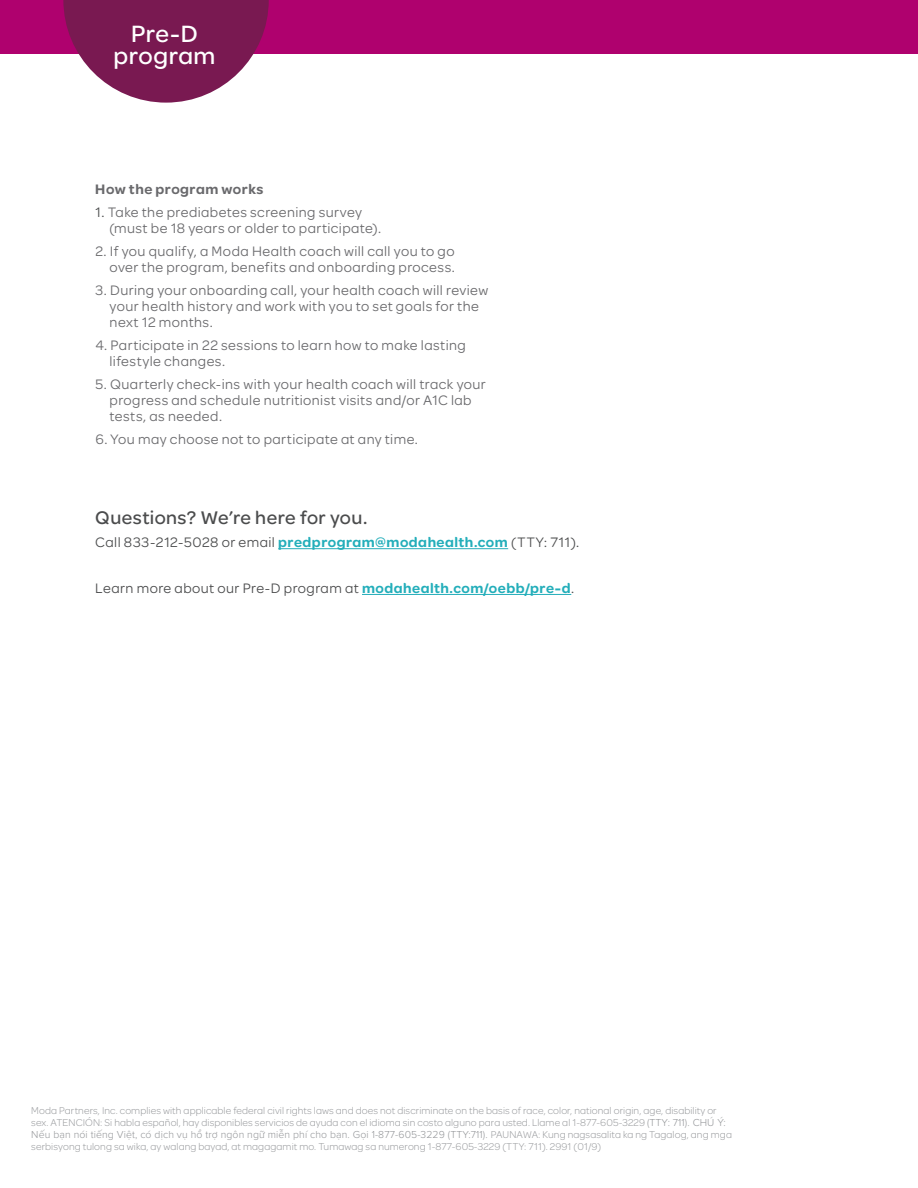
<style>
.page{position:relative;width:918px;height:1188px;background:#fff}
.page>*{position:absolute;margin:0;border:0;box-sizing:border-box;transform-origin:0 0}
.t1{font:500 25.2px/21.8px "Omnes Moda";letter-spacing:.02em;color:#fff;text-align:center}
.t2{font:500 19.5px "Omnes Moda";letter-spacing:.02em;color:#4b4c4d}
.t3{font:14.7px/16.2px "Omnes Moda";letter-spacing:.03em;color:#69696c}
.t4{font:14.7px "Omnes Moda";letter-spacing:.03em;color:#4b4c4d}
.t5{font:600 14.7px "Omnes Moda";letter-spacing:.035em;color:#69696c}
.t6{font:300 10.5px/12px "Omnes Moda";letter-spacing:.01em;color:#939598}
.t7{font:300 10.5px "Proxima Nova";letter-spacing:.01em;color:#939598}
.s1{color:#4b4c4d}
.s2{font-weight:600;color:#23aeba}
.s3{font-family:"Proxima Nova"}
.s4{font-family:"Omnes Moda"}
</style>
<div class="page">
<div style="left:0;top:0;width:918px;height:54px;background:#af016e"></div>
<svg style="left:63px;top:0;width:206px;height:103px"></svg>
<hr style="left:278px;top:548px;width:230px;height:1px;background:#23aeba">
<hr style="left:362px;top:594px;width:209px;height:1px;background:#23aeba">
<h1 class="t1" style="left:114px;top:21px;width:103px">Pre-D program</h1>
<p class="t5" style="left:95px;top:179px;width:170px">How the program works</p>
<p class="t3" style="left:110px;top:203px;width:273px;text-indent:-14px"><span class="s1">1.</span> Take the prediabetes screening survey (must be 18 years or older to participate).</p>
<p class="t3" style="left:95px;top:242px;width:361px;text-align:right">2. If you qualify, a Moda Health coach will call you to go over the program, benefits and onboarding process.</p>
<p class="t3" style="left:110px;top:281px;width:380px;text-indent:-14px">3. During your onboarding call, your health coach will review your health history and work with you to set goals for the next 12 months.</p>
<p class="t3" style="left:110px;top:336px;width:358px;text-indent:-14px">4. Participate in 22 sessions to learn how to make lasting lifestyle changes.</p>
<p class="t3" style="left:110px;top:375px;width:378px;text-indent:-14px">5. Quarterly check-ins with your health coach will track your progress and schedule nutritionist visits and/or A1C lab tests, as needed.</p>
<p class="t3" style="left:95px;top:430px;width:324px">6. You may choose not to participate at any time.</p>
<h2 class="t2" style="left:95px;top:504px;width:274px">Questions? We’re here for you.</h2>
<p class="t4" style="left:95px;top:532px;width:485px">Call 833-212-5028 or email <span class="s2">predprogram@modahealth.com</span> (TTY: 711).</p>
<p class="t4" style="left:95px;top:578px;width:481px">Learn more about our Pre-D program at <span class="s2">modahealth.com/oebb/pre-d</span>.</p>
<p class="t6" style="left:31px;top:1105px;width:696px">Moda Partners, Inc. complies with applicable federal civil rights laws and does not discriminate on the basis of race, color, national origin, age, disability or sex. ATENCIÓN: Si habla español, hay disponibles servicios de ayuda con el idioma sin costo alguno para usted. Llame al 1-877-605-3229 <span class="s3">(TTY: 711). CHÚ Ý:</span></p>
<p class="t7" style="left:31px;top:1127px;width:702px">Nếu bạn nói tiếng Việt, có dịch vụ hổ trợ ngôn ngữ miễn phí cho bạn. Gọi 1-877-605-3229 (TTY:711). <span class="s4">PAUNAWA: Kung nagsasalita ka ng Tagalog, ang mga</span></p>
<p class="t6" style="left:31px;top:1141px;width:571px">serbisyong tulong sa wika, ay walang bayad, at magagamit mo. Tumawag sa numerong 1-877-605-3229 (TTY: 711). 2991 (01/9)</p>
</div>
